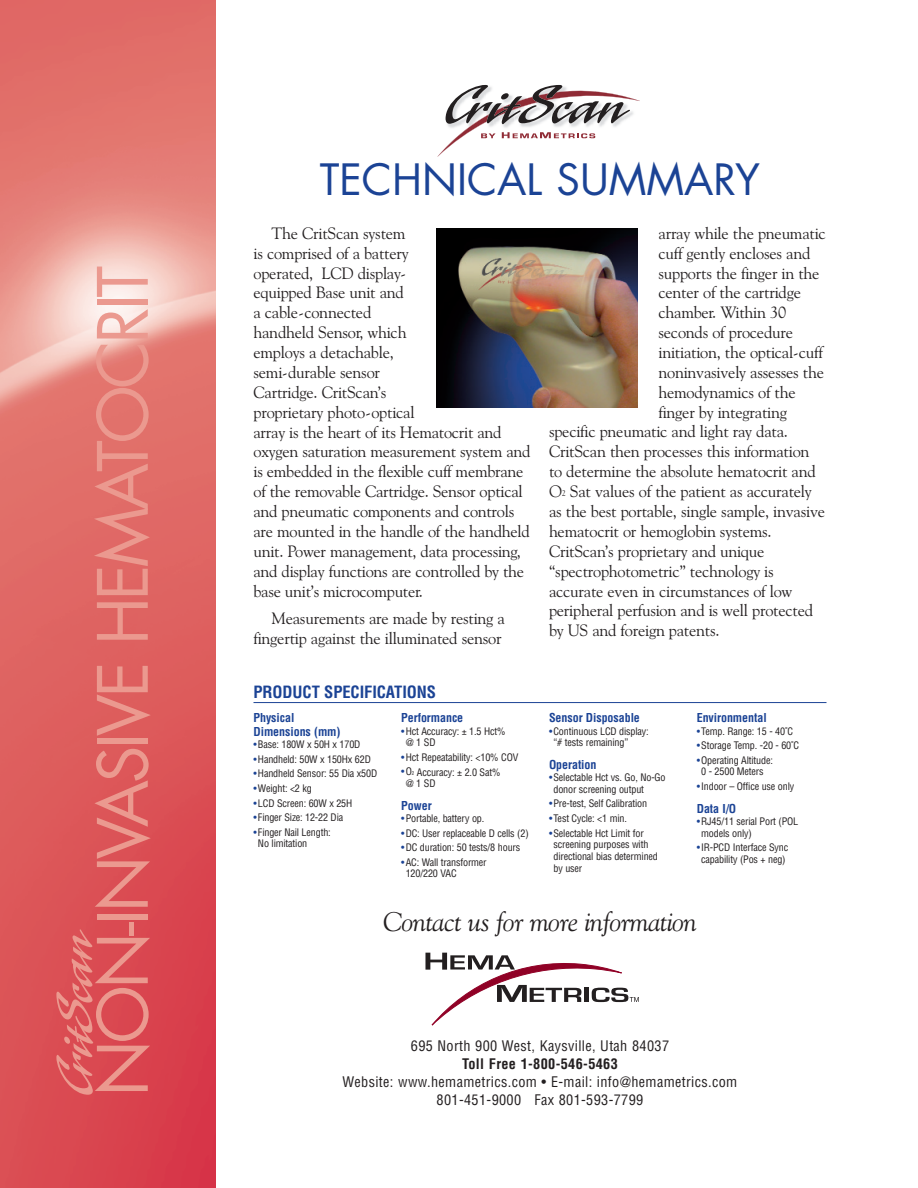
<style>
.page{position:relative;width:918px;height:1188px;background:#fff}
.page>*{position:absolute;margin:0;border:0;box-sizing:border-box;transform-origin:0 0}
.t1{font:67.5px "Futura";letter-spacing:-.05em;color:#eb998f}
.t2{font:54px "Laser Plain";color:#eb998f}
.t3{font:42px "Futura";color:#1b4395}
.t4{font:italic 27px "Goudy Old Style BT";letter-spacing:-.02em;color:#231f20}
.t5{font:16.5px/19.8px "Goudy Old Style BT";letter-spacing:-.015em;color:#231f20}
.t6{font:700 condensed 16.5px "Helvetica";letter-spacing:-.005em;color:#1b4395}
.t7{font:condensed 14.25px "Helvetica";letter-spacing:.025em;color:#231f20}
.t8{font:700 condensed 14.25px "Helvetica";letter-spacing:.025em;color:#231f20}
.t9{font:700 condensed 12px/13.5px "Helvetica";letter-spacing:-.005em;color:#1b4395}
.t10{font:condensed 10.2px/11.7px "Helvetica";letter-spacing:-.015em;color:#231f20}
.s1{color:#1b4395}
.s2{font-size:5.1px}
.s3{font-size:8.25px}
</style>
<div class="page">
<img style="left:0;top:0;width:216px;height:1188px">
<svg style="left:425px;top:953px;width:214px;height:72px"></svg>
<svg style="left:438px;top:85px;width:202px;height:72px"></svg>
<img style="left:436px;top:228px;width:202px;height:180px">
<hr style="left:254px;top:702px;width:572px;height:1px;background:#1b4395">
<h1 class="t1" style="left:92px;top:1096px;width:832px;rotate:-90deg">NON-INVASIVE HEMATOCRIT</h1>
<h2 class="t2" style="left:58px;top:1096px;width:169px;rotate:-90deg">CritScan</h2>
<h3 class="t3" style="left:320px;top:160px;width:442px">TECHNICAL SUMMARY</h3>
<p class="t5" style="left:254px;top:224px;width:279px;text-indent:18px">The CritScan system<br>is comprised of a battery<br>operated, LCD display-<br>equipped Base unit and<br>a cable-connected<br>handheld Sensor, which<br>employs a detachable,<br>semi-durable sensor<br>Cartridge. CritScan’s<br>proprietary photo-optical<br>array is the heart of its Hematocrit and oxygen saturation measurement system and is embedded in the flexible cuff membrane of the removable Cartridge. Sensor optical and pneumatic components and controls are mounted in the handle of the handheld unit. Power management, data processing, and display functions are controlled by the base unit’s microcomputer.</p>
<p class="t5" style="left:254px;top:610px;width:253px;text-align:right">Measurements are made by resting a fingertip against the illuminated sensor</p>
<p class="t6" style="left:254px;top:686px;width:184px">PRODUCT SPECIFICATIONS</p>
<p class="t9" style="left:254px;top:712px;width:89px">Physical<br>Dimensions (mm)</p>
<p class="t10" style="left:254px;top:739px;width:109px"><span class="s1">•</span>Base: 180W x 50H x 170D</p>
<p class="t10" style="left:254px;top:754px;width:119px"><span class="s1">•</span>Handheld: 50W x 150Hx 62D</p>
<p class="t10" style="left:254px;top:769px;width:125px"><span class="s1">•</span>Handheld Sensor: 55 Dia x50D</p>
<p class="t10" style="left:254px;top:783px;width:60px"><span class="s1">•</span>Weight: &lt;2 kg</p>
<p class="t10" style="left:254px;top:798px;width:100px"><span class="s1">•</span>LCD Screen: 60W x 25H</p>
<p class="t10" style="left:254px;top:813px;width:91px"><span class="s1">•</span> Finger Size: 12-22 Dia</p>
<p class="t10" style="left:258px;top:827px;width:74px;text-indent:-4px"><span class="s1">•</span> Finger Nail Length:<br>No limitation</p>
<p class="t9" style="left:401px;top:712px;width:64px">Performance</p>
<p class="t10" style="left:406px;top:726px;width:101px;text-indent:-4px"><span class="s1">•</span>Hct Accuracy: ± 1.5 Hct% @ 1 SD</p>
<p class="t10" style="left:401px;top:752px;width:119px"><span class="s1">•</span>Hct Repeatability: &lt;10% COV</p>
<p class="t10" style="left:406px;top:767px;width:96px;text-indent:-5px"><span class="s1">•</span>O<span class="s2">2</span> Accuracy: ± 2.0 Sat% @ 1 SD</p>
<p class="t9" style="left:401px;top:800px;width:32px">Power</p>
<p class="t10" style="left:401px;top:813px;width:85px"><span class="s1">•</span>Portable, battery op.</p>
<p class="t10" style="left:401px;top:828px;width:129px"><span class="s1">•</span>DC: User replaceable D cells (2)</p>
<p class="t10" style="left:401px;top:843px;width:121px"><span class="s1">•</span>DC duration: 50 tests/8 hours</p>
<p class="t10" style="left:406px;top:857px;width:82px;text-indent:-4px"><span class="s1">•</span>AC: Wall transformer<br>120/220 VAC</p>
<p class="t5" style="left:659px;top:224px;width:169px">array while the pneumatic</p>
<p class="t5" style="left:659px;top:244px;width:153px">cuff gently encloses and</p>
<p class="t5" style="left:659px;top:264px;width:163px">supports the finger in the</p>
<p class="t5" style="left:659px;top:284px;width:144px">center of the cartridge</p>
<p class="t5" style="left:659px;top:304px;width:129px">chamber. Within 30</p>
<p class="t5" style="left:659px;top:324px;width:136px">seconds of procedure</p>
<p class="t5" style="left:659px;top:344px;width:166px">initiation, the optical-cuff</p>
<p class="t5" style="left:659px;top:364px;width:167px">noninvasively assesses the</p>
<p class="t5" style="left:659px;top:383px;width:139px">hemodynamics of the</p>
<p class="t5" style="left:659px;top:403px;width:130px">finger by integrating</p>
<p class="t5" style="left:549px;top:423px;width:241px">specific pneumatic and light ray data.</p>
<p class="t5" style="left:549px;top:443px;width:262px">CritScan then processes this information</p>
<p class="t5" style="left:549px;top:463px;width:268px">to determine the absolute hematocrit and</p>
<p class="t5" style="left:549px;top:483px;width:264px">O<span class="s3">2</span> Sat values of the patient as accurately</p>
<p class="t5" style="left:549px;top:503px;width:278px">as the best portable, single sample, invasive</p>
<p class="t5" style="left:549px;top:523px;width:224px">hematocrit or hemoglobin systems.</p>
<p class="t5" style="left:549px;top:542px;width:217px">CritScan’s proprietary and unique</p>
<p class="t5" style="left:549px;top:562px;width:226px">“spectrophotometric” technology is</p>
<p class="t5" style="left:549px;top:582px;width:245px">accurate even in circumstances of low</p>
<p class="t5" style="left:549px;top:602px;width:266px">peripheral perfusion and is well protected</p>
<p class="t5" style="left:549px;top:622px;width:172px">by US and foreign patents.</p>
<p class="t9" style="left:549px;top:712px;width:92px">Sensor Disposable</p>
<p class="t10" style="left:553px;top:726px;width:97px;text-indent:-4px"><span class="s1">•</span>Continuous LCD display: “# tests remaining”</p>
<p class="t9" style="left:549px;top:759px;width:49px">Operation</p>
<p class="t10" style="left:553px;top:772px;width:114px;text-indent:-4px"><span class="s1">•</span>Selectable Hct vs. Go, No-Go donor screening output</p>
<p class="t10" style="left:549px;top:799px;width:100px"><span class="s1">•</span>Pre-test, Self Calibration</p>
<p class="t10" style="left:549px;top:813px;width:79px"><span class="s1">•</span>Test Cycle: &lt;1 min.</p>
<p class="t10" style="left:553px;top:828px;width:106px;text-indent:-4px"><span class="s1">•</span>Selectable Hct Limit for screening purposes with directional bias determined by user</p>
<p class="t9" style="left:697px;top:712px;width:71px">Environmental</p>
<p class="t10" style="left:697px;top:726px;width:98px"><span class="s1">•</span>Temp. Range: 15 - 40˚C</p>
<p class="t10" style="left:697px;top:741px;width:104px"><span class="s1">•</span>Storage Temp. -20 - 60˚C</p>
<p class="t10" style="left:697px;top:755px;width:78px;text-align:center"><span class="s1">•</span>Operating Altitude:<br>0 - 2500 Meters</p>
<p class="t10" style="left:697px;top:781px;width:99px"><span class="s1">•</span>Indoor – Office use only</p>
<p class="t9" style="left:697px;top:803px;width:41px">Data I/O</p>
<p class="t10" style="left:701px;top:816px;width:99px;text-indent:-5px"><span class="s1">•</span>RJ45/11 serial Port (POL models only)</p>
<p class="t10" style="left:697px;top:843px;width:93px;text-align:center"><span class="s1">•</span>IR-PCD Interface Sync capability (Pos + neg)</p>
<h3 class="t4" style="left:383px;top:910px;width:315px">Contact us for more information</h3>
<p class="t7" style="left:411px;top:1040px;width:260px">695 North 900 West, Kaysville, Utah 84037</p>
<p class="t8" style="left:462px;top:1058px;width:157px">Toll Free 1-800-546-5463</p>
<p class="t7" style="left:343px;top:1076px;width:396px">Website: www.hemametrics.com • E-mail: info@hemametrics.com</p>
<p class="t7" style="left:437px;top:1094px;width:208px">801-451-9000 Fax 801-593-7799</p>
</div>
